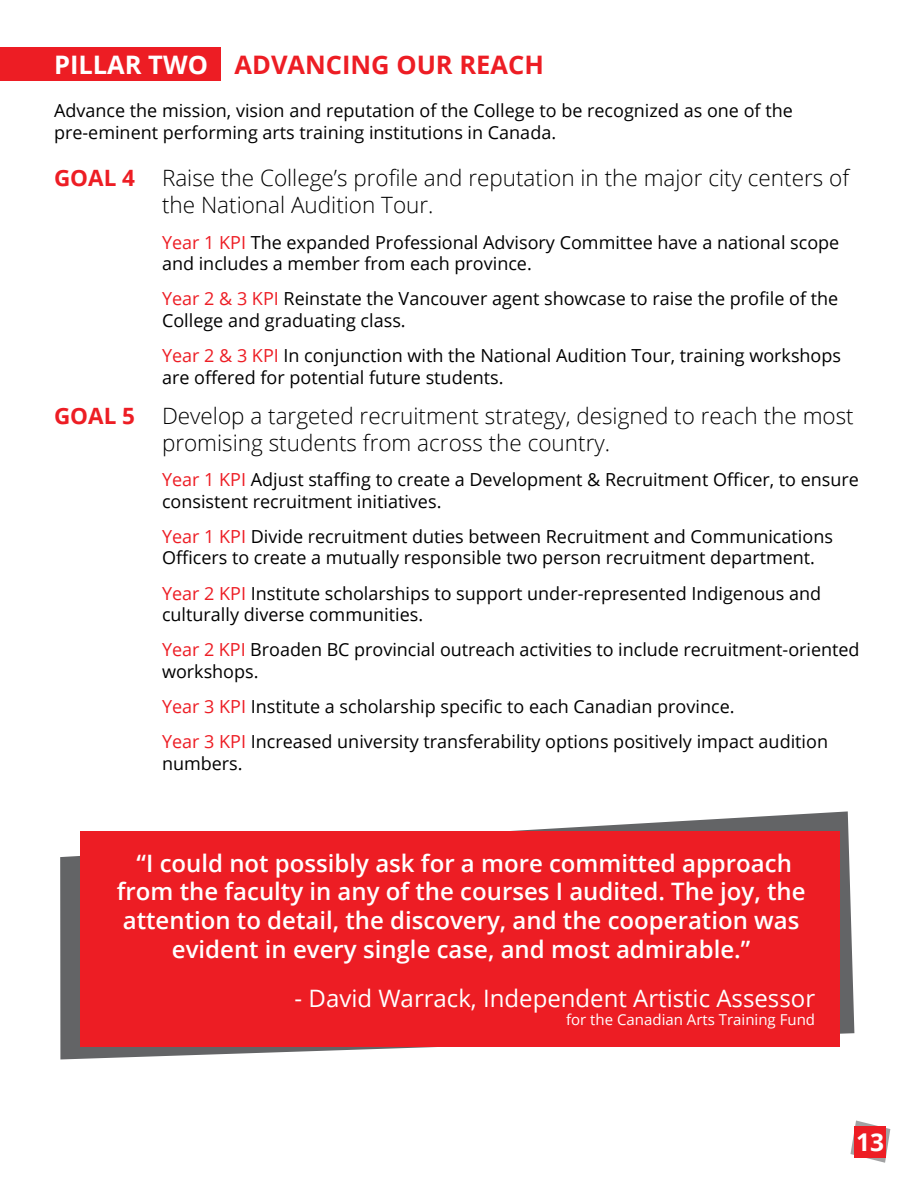
<style>
.page{position:relative;width:918px;height:1188px;background:#fff}
.page>*{position:absolute;margin:0;border:0;box-sizing:border-box;transform-origin:0 0}
.t1{font:700 25.5px "Open Sans";color:#ed1d24}
.t2{font:700 24.45px "Open Sans";color:#fff}
.t3{font:600 24px/28.8px "Open Sans";color:#fff;text-align:center}
.t4{font:24px "Open Sans";color:#fff}
.t5{font:300 22.5px/27px "Open Sans";color:#000}
.t6{font:18px/21.6px "Open Sans";color:#000}
.t7{font:15px "Open Sans";color:#fff}
.s1{color:#fff}
.s2{font-weight:700;color:#ed1d24}
.s3{color:#ed1d24}
</style>
<div class="page">
<div style="left:0;top:48px;width:220px;height:33px;background:#ed1d24"></div>
<svg style="left:850px;top:1121px;width:40px;height:42px"></svg>
<div style="left:854px;top:1126px;width:32px;height:31px;background:#ed1d24"></div>
<svg style="left:60px;top:811px;width:794px;height:248px"></svg>
<div style="left:80px;top:831px;width:759px;height:216px;background:#ed1d24"></div>
<h1 class="t1" style="left:54px;top:46px;width:491px"><span class="s1">PILLAR TWO</span> ADVANCING OUR REACH</h1>
<p class="t6" style="left:54px;top:99px;width:740px">Advance the mission, vision and reputation of the College to be recognized as one of the pre-eminent performing arts training institutions in Canada.</p>
<p class="t5" style="left:162px;top:164px;width:689px;text-indent:-108px"><span class="s2">GOAL 4</span> Raise the College’s profile and reputation in the major city centers of the National Audition Tour.</p>
<p class="t6" style="left:162px;top:231px;width:679px"><span class="s3">Year 1 KPI</span> The expanded Professional Advisory Committee have a national scope and includes a member from each province.</p>
<p class="t6" style="left:162px;top:287px;width:678px"><span class="s3">Year 2 &amp; 3 KPI</span> Reinstate the Vancouver agent showcase to raise the profile of the<br>College and graduating class.</p>
<p class="t6" style="left:162px;top:344px;width:681px"><span class="s3">Year 2 &amp; 3 KPI</span> In conjunction with the National Audition Tour, training workshops are offered for potential future students.</p>
<p class="t5" style="left:162px;top:402px;width:693px;text-indent:-108px"><span class="s2">GOAL 5</span> Develop a targeted recruitment strategy, designed to reach the most promising students from across the country.</p>
<p class="t6" style="left:162px;top:468px;width:699px"><span class="s3">Year 1 KPI</span> Adjust staffing to create a Development &amp; Recruitment Officer, to ensure consistent recruitment initiatives.</p>
<p class="t6" style="left:162px;top:525px;width:672px"><span class="s3">Year 1 KPI</span> Divide recruitment duties between Recruitment and Communications<br>Officers to create a mutually responsible two person recruitment department.</p>
<p class="t6" style="left:162px;top:582px;width:661px"><span class="s3">Year 2 KPI</span> Institute scholarships to support under-represented Indigenous and culturally diverse communities.</p>
<p class="t6" style="left:162px;top:638px;width:699px"><span class="s3">Year 2 KPI</span> Broaden BC provincial outreach activities to include recruitment-oriented workshops.</p>
<p class="t6" style="left:162px;top:688px;width:668px;line-height:35.1px"><span class="s3">Year 3 KPI</span> Institute a scholarship specific to each Canadian province.<br><span class="s3">Year 3 KPI</span> Increased university transferability options positively impact audition</p>
<p class="t6" style="left:162px;top:752px;width:82px">numbers.</p>
<h3 class="t3" style="left:117px;top:848px;width:690px">“I could not possibly ask for a more committed approach from the faculty in any of the courses I audited. The joy, the attention to detail, the discovery, and the cooperation was evident in every single case, and most admirable.”</h3>
<h3 class="t4" style="left:295px;top:982px;width:522px">- David Warrack, Independent Artistic Assessor</h3>
<p class="t7" style="left:566px;top:1009px;width:250px">for the Canadian Arts Training Fund</p>
<h2 class="t2" style="left:856px;top:1125px;width:29px">13</h2>
</div>
